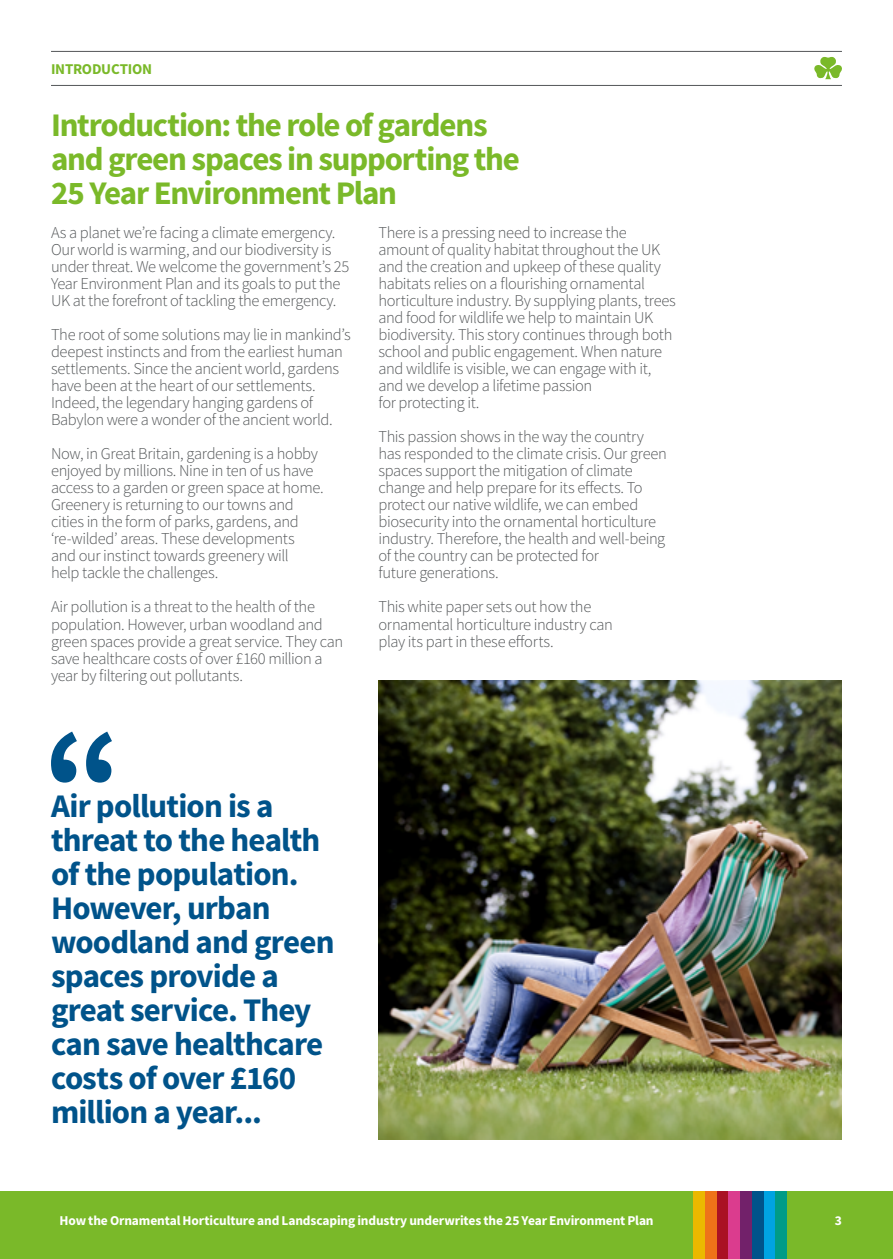
<style>
.page{position:relative;width:893px;height:1259px;background:#fff}
.page>*{position:absolute;margin:0;border:0;box-sizing:border-box;transform-origin:0 0}
.t1{font:33px/34px "Source Sans Variable";letter-spacing:-.025em;color:#00538a}
.t2{font:33px/34px "Source Sans Variable";letter-spacing:-.035em;color:#7ab929}
.t3{font:16.5px/17px "Source Sans Variable";letter-spacing:-.025em;color:#535658}
.t4{font:15px "Source Sans Variable";letter-spacing:-.015em;color:#7ab929}
.t5{font:13.5px "Source Sans Variable";letter-spacing:-.01em;color:#fff}
</style>
<div class="page">
<div style="left:0;top:1191px;width:893px;height:68px;background:#7ab929"></div>
<div style="left:693px;top:1191px;width:12px;height:68px;background:#ebb800"></div>
<div style="left:705px;top:1191px;width:12px;height:68px;background:#ee7219"></div>
<div style="left:717px;top:1191px;width:11px;height:68px;background:#aa1124"></div>
<div style="left:728px;top:1191px;width:12px;height:68px;background:#db3c8e"></div>
<div style="left:740px;top:1191px;width:12px;height:68px;background:#72216a"></div>
<div style="left:752px;top:1191px;width:12px;height:68px;background:#00538a"></div>
<div style="left:764px;top:1191px;width:11px;height:68px;background:#00a3e2"></div>
<div style="left:775px;top:1191px;width:12px;height:68px;background:#009b87"></div>
<hr style="left:51px;top:85px;width:791px;height:1px;background:#535658">
<hr style="left:51px;top:51px;width:791px;height:1px;background:#535658">
<svg style="left:814px;top:57px;width:28px;height:22px"></svg>
<img style="left:378px;top:680px;width:464px;height:460px">
<svg style="left:51px;top:731px;width:61px;height:51px"></svg>
<p class="t4" style="left:51px;top:60px;width:103px">INTRODUCTION</p>
<p class="t2" style="left:51px;top:108px;width:470px">Introduction: the role of gardens and green spaces in supporting the<br>25 Year Environment Plan</p>
<p class="t3" style="left:51px;top:224px;width:300px">As a planet we’re facing a climate emergency.<br>Our world is warming, and our biodiversity is under threat. We welcome the government’s 25<br>Year Environment Plan and its goals to put the UK at the forefront of tackling the emergency.</p>
<p class="t3" style="left:51px;top:326px;width:301px">The root of some solutions may lie in mankind’s deepest instincts and from the earliest human settlements. Since the ancient world, gardens have been at the heart of our settlements.<br>Indeed, the legendary hanging gardens of Babylon were a wonder of the ancient world.</p>
<p class="t3" style="left:51px;top:445px;width:274px">Now, in Great Britain, gardening is a hobby enjoyed by millions. Nine in ten of us have access to a garden or green space at home.<br>Greenery is returning to our towns and cities in the form of parks, gardens, and ‘re-wilded’ areas. These developments and our instinct towards greenery will<br>help tackle the challenges.</p>
<p class="t3" style="left:51px;top:598px;width:294px">Air pollution is a threat to the health of the population. However, urban woodland and green spaces provide a great service. They can save healthcare costs of over £160 million a year by filtering out pollutants.</p>
<p class="t3" style="left:378px;top:224px;width:299px">There is a pressing need to increase the amount of quality habitat throughout the UK and the creation and upkeep of these quality habitats relies on a flourishing ornamental horticulture industry. By supplying plants, trees and food for wildlife we help to maintain UK biodiversity. This story continues through both school and public engagement. When nature and wildlife is visible, we can engage with it, and we develop a lifetime passion<br>for protecting it.</p>
<p class="t3" style="left:378px;top:428px;width:290px">This passion shows in the way the country has responded to the climate crisis. Our green spaces support the mitigation of climate change and help prepare for its effects. To protect our native wildlife, we can embed biosecurity into the ornamental horticulture industry. Therefore, the health and well-being of the country can be protected for<br>future generations.</p>
<p class="t3" style="left:378px;top:598px;width:236px">This white paper sets out how the ornamental horticulture industry can play its part in these efforts.</p>
<p class="t1" style="left:51px;top:789px;width:285px">Air pollution is a threat to the health of the population.<br>However, urban woodland and green spaces provide a great service. They can save healthcare costs of over £160 million a year...</p>
<p class="t5" style="left:60px;top:1212px;width:596px">How the Ornamental Horticulture and Landscaping industry underwrites the 25 Year Environment Plan</p>
<p class="t5" style="left:835px;top:1212px;width:9px">3</p>
</div>
